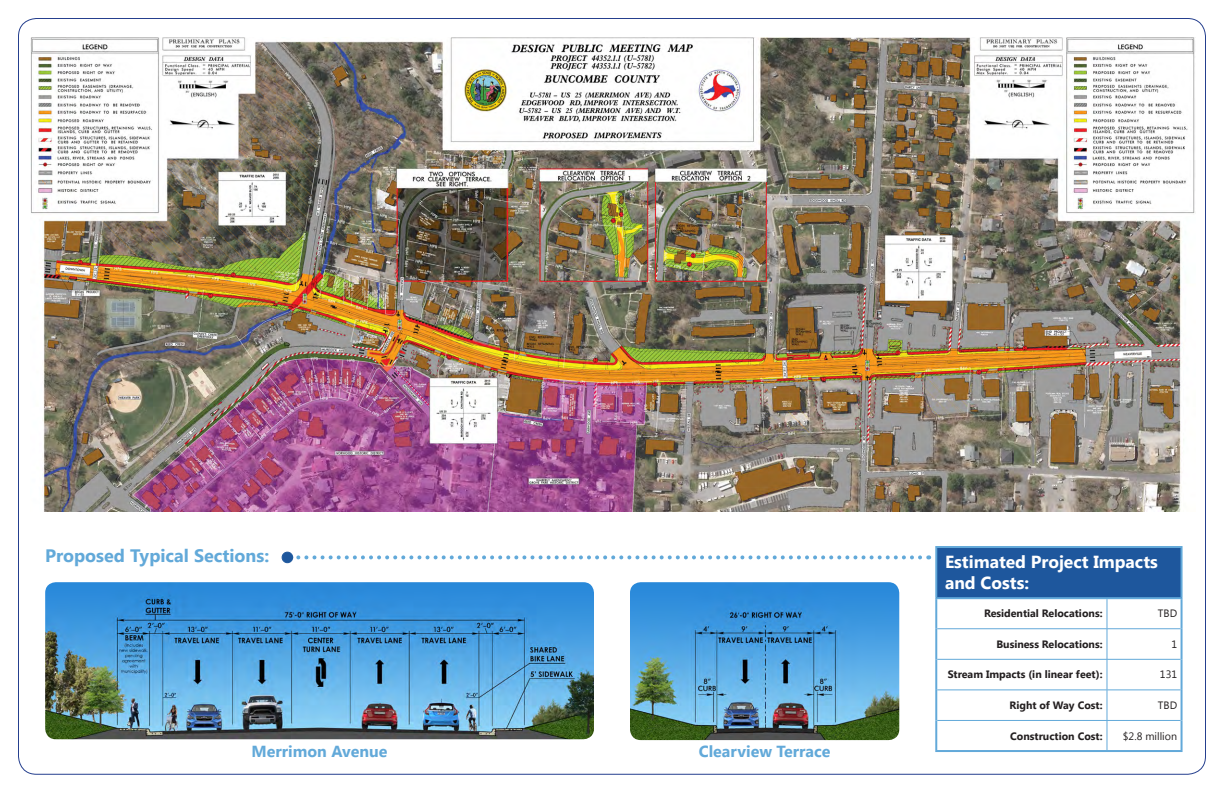
<style>
.page{position:relative;width:1224px;height:792px;background:#fff}
.page>*{position:absolute;margin:0;border:0;box-sizing:border-box;transform-origin:0 0}
.t1{font:700 18px "Khmer UI";color:#62a9d9}
.t2{font:700 17.5px/21px "Khmer UI";color:#fff}
.t3{font:700 16px "Khmer UI";color:#62a9d9}
.t4{font:700 10.7px "Khmer UI";color:#231f20}
.t5{font:10.7px "Khmer UI";color:#231f20}
</style>
<div class="page">
<svg style="left:298px;top:555px;width:631px;height:4px"></svg>
<img style="left:45px;top:582px;width:549px;height:157px">
<img style="left:630px;top:582px;width:269px;height:158px">
<div style="left:282px;top:552px;width:11px;height:11px;background:#1e579d;border-radius:50%"></div>
<div style="left:282px;top:552px;width:11px;height:11px;border:1px solid #1e579d;border-radius:50%"></div>
<div style="left:936px;top:547px;width:246px;height:51px;background:#1e579d"></div>
<svg style="left:1107px;top:599px;width:1px;height:29px"></svg>
<hr style="left:937px;top:628px;width:170px;height:1px;background:#62a9d9">
<hr style="left:1107px;top:628px;width:74px;height:1px;background:#62a9d9">
<hr style="left:1107px;top:629px;width:1px;height:30px;background:#62a9d9">
<hr style="left:937px;top:659px;width:170px;height:1px;background:#62a9d9">
<hr style="left:1107px;top:659px;width:74px;height:1px;background:#62a9d9">
<hr style="left:1107px;top:660px;width:1px;height:30px;background:#62a9d9">
<hr style="left:937px;top:690px;width:170px;height:1px;background:#62a9d9">
<hr style="left:1107px;top:690px;width:74px;height:1px;background:#62a9d9">
<hr style="left:1107px;top:690px;width:1px;height:30px;background:#62a9d9">
<hr style="left:937px;top:720px;width:170px;height:1px;background:#62a9d9">
<hr style="left:1107px;top:720px;width:74px;height:1px;background:#62a9d9">
<svg style="left:1107px;top:721px;width:1px;height:29px"></svg>
<hr style="left:935px;top:599px;width:2px;height:30px;background:#62a9d9">
<hr style="left:1181px;top:599px;width:2px;height:30px;background:#62a9d9">
<hr style="left:935px;top:629px;width:2px;height:30px;background:#62a9d9">
<hr style="left:1181px;top:629px;width:2px;height:30px;background:#62a9d9">
<hr style="left:935px;top:659px;width:2px;height:31px;background:#62a9d9">
<hr style="left:1181px;top:659px;width:2px;height:31px;background:#62a9d9">
<hr style="left:935px;top:690px;width:2px;height:30px;background:#62a9d9">
<hr style="left:1181px;top:690px;width:2px;height:30px;background:#62a9d9">
<hr style="left:935px;top:720px;width:2px;height:30px;background:#62a9d9">
<hr style="left:1181px;top:720px;width:2px;height:30px;background:#62a9d9">
<hr style="left:935px;top:750px;width:172px;height:2px;background:#62a9d9">
<hr style="left:1107px;top:750px;width:76px;height:2px;background:#62a9d9">
<hr style="left:935px;top:546px;width:172px;height:2px;background:#62a9d9">
<hr style="left:935px;top:548px;width:2px;height:49px;background:#62a9d9">
<hr style="left:1107px;top:546px;width:76px;height:2px;background:#62a9d9">
<hr style="left:1181px;top:548px;width:2px;height:49px;background:#62a9d9">
<hr style="left:935px;top:597px;width:172px;height:2px;background:#62a9d9">
<hr style="left:1107px;top:597px;width:76px;height:2px;background:#62a9d9">
<img style="left:31px;top:38px;width:1164px;height:473px">
<p class="t1" style="left:45px;top:545px;width:226px">Proposed Typical Sections:</p>
<p class="t2" style="left:945px;top:552px;width:214px">Estimated Project Impacts and Costs:</p>
<p class="t4" style="left:984px;top:607px;width:120px">Residential Relocations:</p>
<p class="t5" style="left:1158px;top:607px;width:21px">TBD</p>
<p class="t4" style="left:996px;top:638px;width:108px">Business Relocations:</p>
<p class="t5" style="left:1171px;top:638px;width:7px">1</p>
<p class="t4" style="left:948px;top:669px;width:156px">Stream Impacts (in linear feet):</p>
<p class="t5" style="left:1160px;top:669px;width:19px">131</p>
<p class="t4" style="left:1009px;top:699px;width:95px">Right of Way Cost:</p>
<p class="t5" style="left:1158px;top:699px;width:21px">TBD</p>
<p class="t4" style="left:1010px;top:730px;width:94px">Construction Cost:</p>
<p class="t5" style="left:1123px;top:730px;width:56px">$2.8 million</p>
<p class="t3" style="left:252px;top:742px;width:137px">Merrimon Avenue</p>
<p class="t3" style="left:699px;top:742px;width:133px">Clearview Terrace</p>
</div>
